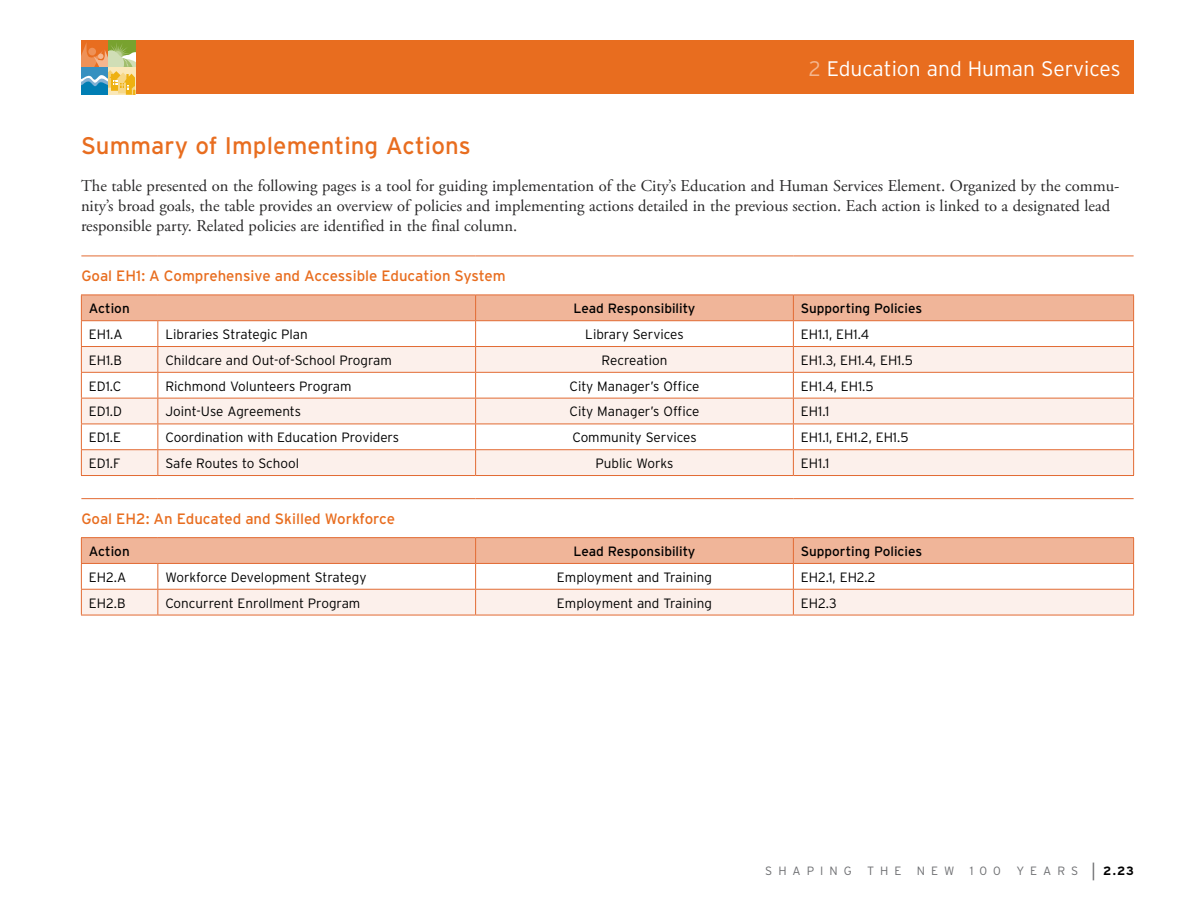
<style>
.page{position:relative;width:1188px;height:918px;background:#fff}
.page>*{position:absolute;margin:0;border:0;box-sizing:border-box;transform-origin:0 0}
.t1{font:24px "Interstate";letter-spacing:.005em;color:#e86d1f}
.t2{font:300 21px "Interstate";color:#fff}
.t3{font:16.5px/20.2px "Adobe Garamond Pro";color:#292829}
.t4{font:15px "Interstate";color:#e86d1f}
.t5{font:300 13.5px "Interstate";letter-spacing:-.01em;color:#000}
.t6{font:13.5px "Interstate";color:#000}
.t7{font:300 12px "Interstate";letter-spacing:.5em;color:#6d6e71}
.t8{font:700 12px "Interstate";color:#000}
.s1{color:#f4b68f}
.s2{font-weight:300;font-size:18px;color:#6d6e71}
</style>
<div class="page">
<div style="left:81px;top:40px;width:1053px;height:54px;background:#e86d1f"></div>
<div style="left:108px;top:41px;width:27px;height:27px;background:#78a22f"></div>
<svg style="left:81px;top:43px;width:54px;height:52px"></svg>
<svg style="left:81px;top:294px;width:1053px;height:1px"></svg>
<hr style="left:81px;top:256px;width:77px;height:1px;background:#e26b33">
<hr style="left:158px;top:256px;width:318px;height:1px;background:#e26b33">
<hr style="left:476px;top:256px;width:317px;height:1px;background:#e26b33">
<hr style="left:793px;top:256px;width:341px;height:1px;background:#e26b33">
<hr style="left:81px;top:475px;width:77px;height:1px;background:#e26b33">
<hr style="left:158px;top:475px;width:318px;height:1px;background:#e26b33">
<hr style="left:476px;top:475px;width:317px;height:1px;background:#e26b33">
<hr style="left:793px;top:475px;width:341px;height:1px;background:#e26b33">
<svg style="left:81px;top:295px;width:1053px;height:180px"></svg>
<svg style="left:81px;top:499px;width:1053px;height:1px"></svg>
<hr style="left:81px;top:615px;width:77px;height:1px;background:#e26b33">
<hr style="left:158px;top:615px;width:318px;height:1px;background:#e26b33">
<hr style="left:476px;top:615px;width:317px;height:1px;background:#e26b33">
<hr style="left:793px;top:615px;width:341px;height:1px;background:#e26b33">
<hr style="left:81px;top:498px;width:77px;height:1px;background:#e26b33">
<hr style="left:158px;top:498px;width:318px;height:1px;background:#e26b33">
<hr style="left:476px;top:498px;width:317px;height:1px;background:#e26b33">
<hr style="left:793px;top:498px;width:341px;height:1px;background:#e26b33">
<hr style="left:81px;top:537px;width:77px;height:1px;background:#e26b33">
<hr style="left:158px;top:537px;width:318px;height:1px;background:#e26b33">
<hr style="left:476px;top:537px;width:317px;height:1px;background:#e26b33">
<hr style="left:793px;top:537px;width:341px;height:1px;background:#e26b33">
<svg style="left:81px;top:538px;width:1053px;height:77px"></svg>
<h2 class="t2" style="left:809px;top:56px;width:313px"><span class="s1">2</span> Education and Human Services</h2>
<h1 class="t1" style="left:81px;top:131px;width:391px">Summary of Implementing Actions</h1>
<p class="t3" style="left:81px;top:176px;width:1040px">The table presented on the following pages is a tool for guiding implementation of the City’s Education and Human Services Element. Organized by the commu&shy;nity’s broad goals, the table provides an overview of policies and implementing actions detailed in the previous section. Each action is linked to a designated lead responsible party. Related policies are identified in the final column.</p>
<p class="t4" style="left:81px;top:267px;width:426px">Goal EH1: A Comprehensive and Accessible Education System</p>
<p class="t6" style="left:89px;top:300px;width:42px">Action</p>
<p class="t6" style="left:574px;top:300px;width:123px">Lead Responsibility</p>
<p class="t6" style="left:801px;top:300px;width:123px">Supporting Policies</p>
<p class="t5" style="left:89px;top:326px;width:34px">EH1.A</p>
<p class="t5" style="left:165px;top:326px;width:144px">Libraries Strategic Plan</p>
<p class="t5" style="left:585px;top:326px;width:100px">Library Services</p>
<p class="t5" style="left:801px;top:326px;width:70px">EH1.1, EH1.4</p>
<p class="t5" style="left:89px;top:352px;width:35px">EH1.B</p>
<p class="t5" style="left:165px;top:352px;width:228px">Childcare and Out-of-School Program</p>
<p class="t5" style="left:602px;top:352px;width:67px">Recreation</p>
<p class="t5" style="left:801px;top:352px;width:113px">EH1.3, EH1.4, EH1.5</p>
<p class="t5" style="left:89px;top:378px;width:34px">ED1.C</p>
<p class="t5" style="left:165px;top:378px;width:188px">Richmond Volunteers Program</p>
<p class="t5" style="left:570px;top:378px;width:131px">City Manager’s Office</p>
<p class="t5" style="left:801px;top:378px;width:74px">EH1.4, EH1.5</p>
<p class="t5" style="left:89px;top:403px;width:35px">ED1.D</p>
<p class="t5" style="left:165px;top:403px;width:137px">Joint-Use Agreements</p>
<p class="t5" style="left:570px;top:403px;width:131px">City Manager’s Office</p>
<p class="t5" style="left:801px;top:403px;width:30px">EH1.1</p>
<p class="t5" style="left:89px;top:429px;width:32px">ED1.E</p>
<p class="t5" style="left:165px;top:429px;width:235px">Coordination with Education Providers</p>
<p class="t5" style="left:572px;top:429px;width:126px">Community Services</p>
<p class="t5" style="left:801px;top:429px;width:109px">EH1.1, EH1.2, EH1.5</p>
<p class="t5" style="left:89px;top:455px;width:33px">ED1.F</p>
<p class="t5" style="left:165px;top:455px;width:135px">Safe Routes to School</p>
<p class="t5" style="left:596px;top:455px;width:79px">Public Works</p>
<p class="t5" style="left:801px;top:455px;width:30px">EH1.1</p>
<p class="t4" style="left:81px;top:510px;width:315px">Goal EH2: An Educated and Skilled Workforce</p>
<p class="t6" style="left:89px;top:543px;width:42px">Action</p>
<p class="t6" style="left:574px;top:543px;width:123px">Lead Responsibility</p>
<p class="t6" style="left:801px;top:543px;width:123px">Supporting Policies</p>
<p class="t5" style="left:89px;top:569px;width:37px">EH2.A</p>
<p class="t5" style="left:165px;top:569px;width:203px">Workforce Development Strategy</p>
<p class="t5" style="left:557px;top:569px;width:157px">Employment and Training</p>
<p class="t5" style="left:801px;top:569px;width:76px">EH2.1, EH2.2</p>
<p class="t5" style="left:89px;top:595px;width:38px">EH2.B</p>
<p class="t5" style="left:165px;top:595px;width:197px">Concurrent Enrollment Program</p>
<p class="t5" style="left:557px;top:595px;width:157px">Employment and Training</p>
<p class="t5" style="left:801px;top:595px;width:37px">EH2.3</p>
<p class="t7" style="left:765px;top:864px;width:88px">s haping</p>
<p class="t7" style="left:867px;top:864px;width:36px">the</p>
<p class="t7" style="left:917px;top:864px;width:39px">new</p>
<p class="t7" style="left:970px;top:864px;width:33px">100</p>
<p class="t7" style="left:1016px;top:864px;width:52px">years</p>
<p class="t8" style="left:1091px;top:864px;width:45px"><span class="s2">|</span> 2.23</p>
</div>
